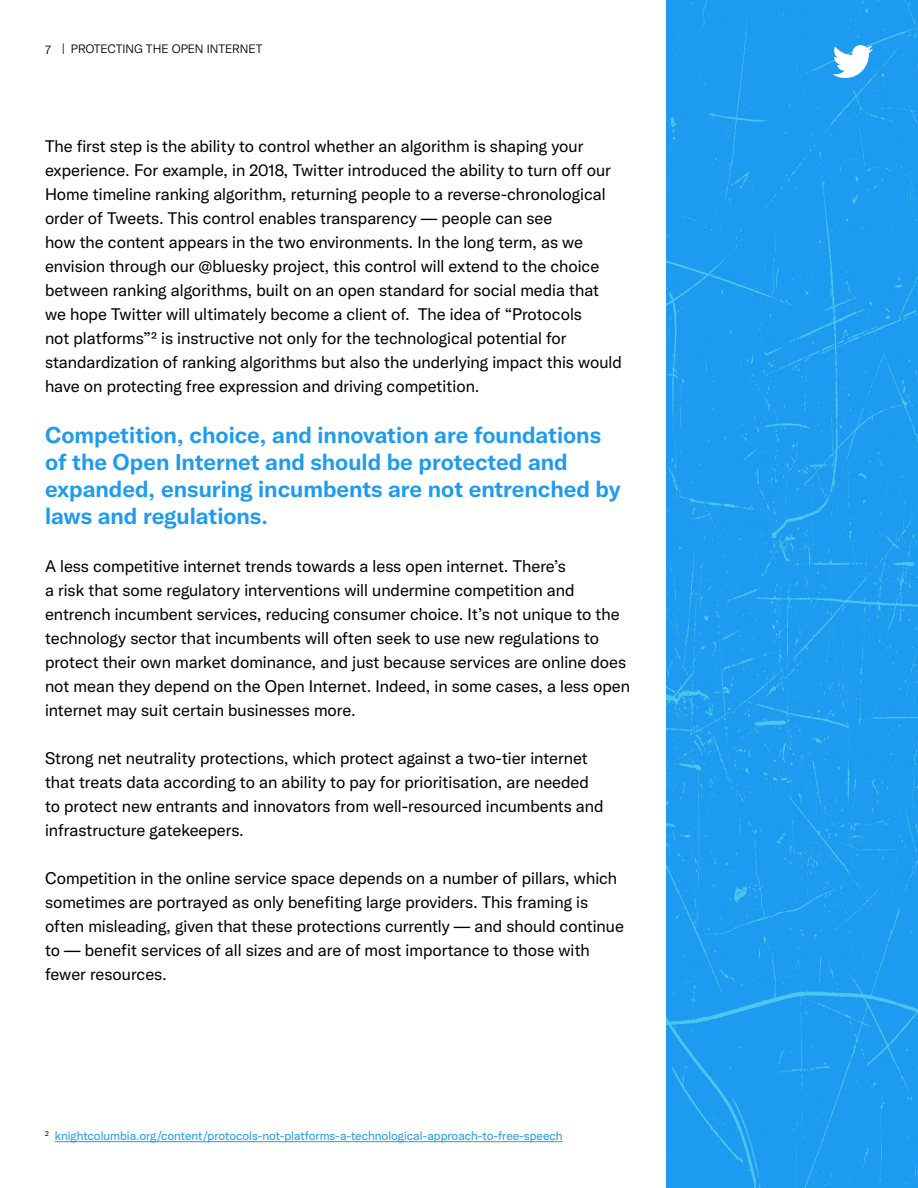
<style>
.page{position:relative;width:918px;height:1188px;background:#fff}
.page>*{position:absolute;margin:0;border:0;box-sizing:border-box;transform-origin:0 0}
.t1{font:700 22.5px/27px "Chirp";color:#1d9bf0}
.t2{font:16.5px/24px "Chirp";color:#000}
.t3{font:12px "Chirp";color:#1d9bf0}
.t4{font:300 12px "Chirp";color:#000}
</style>
<div class="page">
<div style="left:666px;top:0;width:252px;height:1188px;background:#1d9bf0"></div>
<svg style="left:832px;top:45px;width:41px;height:33px"></svg>
<hr style="left:55px;top:1141px;width:508px;height:1px;background:#1d9bf0">
<p class="t4" style="left:45px;top:42px;width:219px">7 | PROTECTING THE OPEN INTERNET</p>
<p class="t2" style="left:45px;top:134px;width:578px">The first step is the ability to control whether an algorithm is shaping your experience. For example, in 2018, Twitter introduced the ability to turn off our Home timeline ranking algorithm, returning people to a reverse-chronological order of Tweets. This control enables transparency — people can see<br>how the content appears in the two environments. In the long term, as we envision through our @bluesky project, this control will extend to the choice between ranking algorithms, built on an open standard for social media that we hope Twitter will ultimately become a client of. The idea of “Protocols<br>not platforms”2 is instructive not only for the technological potential for standardization of ranking algorithms but also the underlying impact this would have on protecting free expression and driving competition.</p>
<p class="t1" style="left:45px;top:422px;width:577px">Competition, choice, and innovation are foundations of the Open Internet and should be protected and expanded, ensuring incumbents are not entrenched by laws and regulations.</p>
<p class="t2" style="left:45px;top:554px;width:586px">A less competitive internet trends towards a less open internet. There’s<br>a risk that some regulatory interventions will undermine competition and entrench incumbent services, reducing consumer choice. It’s not unique to the technology sector that incumbents will often seek to use new regulations to protect their own market dominance, and just because services are online does not mean they depend on the Open Internet. Indeed, in some cases, a less open internet may suit certain businesses more.</p>
<p class="t2" style="left:45px;top:746px;width:560px">Strong net neutrality protections, which protect against a two-tier internet that treats data according to an ability to pay for prioritisation, are needed to protect new entrants and innovators from well-resourced incumbents and infrastructure gatekeepers.</p>
<p class="t2" style="left:45px;top:866px;width:580px">Competition in the online service space depends on a number of pillars, which sometimes are portrayed as only benefiting large providers. This framing is often misleading, given that these protections currently — and should continue to — benefit services of all sizes and are of most importance to those with fewer resources.</p>
<p class="t3" style="left:45px;top:1129px;width:519px"><sup>2</sup> knightcolumbia.org/content/protocols-not-platforms-a-technological-approach-to-free-speech</p>
</div>
